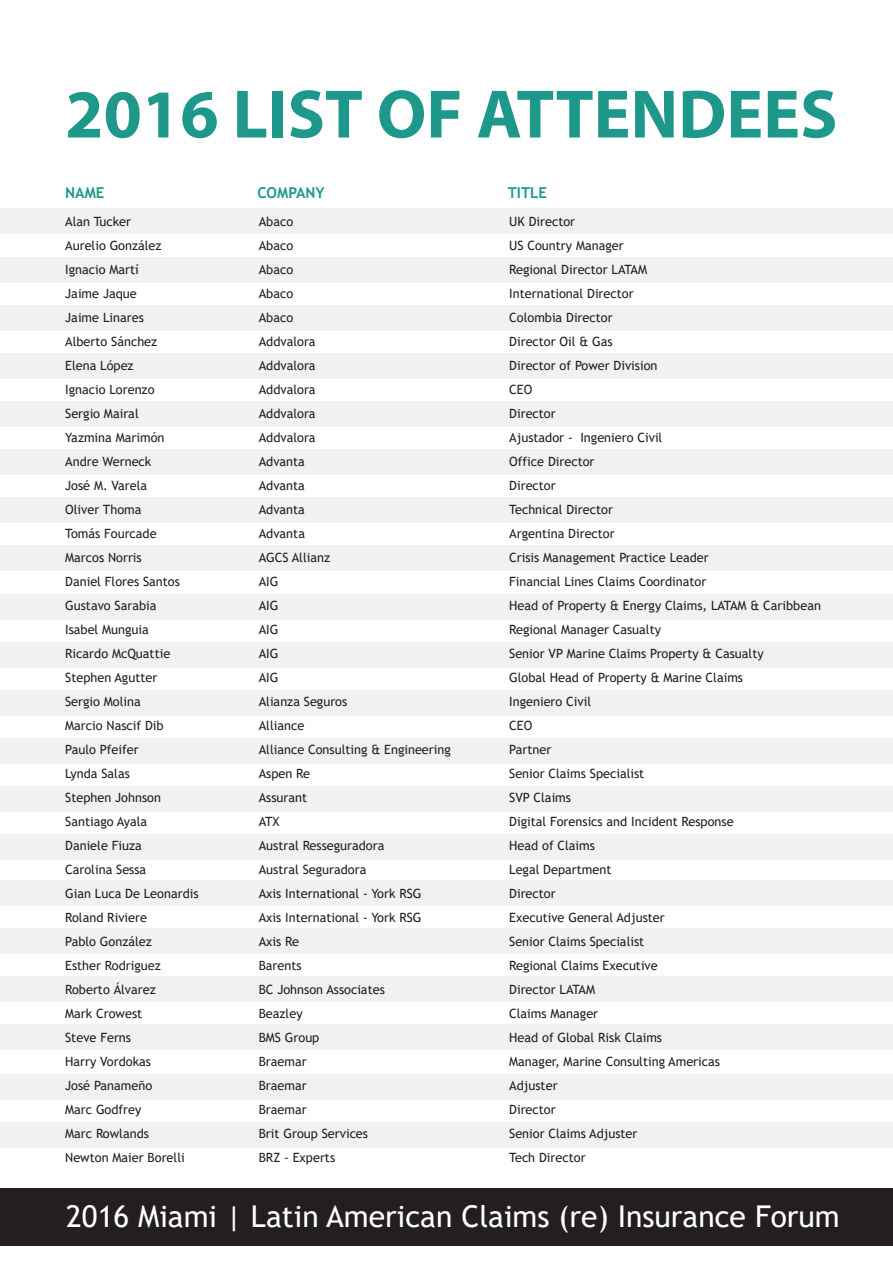
<style>
.page{position:relative;width:893px;height:1263px;background:#fff}
.page>*{position:absolute;margin:0;border:0;box-sizing:border-box;transform-origin:0 0}
.t1{font:700 69.15px "Myriad Pro";color:#1e988b}
.t2{font:30px "Trebuchet MS";color:#fff}
.t3{font:700 15px "Trebuchet MS";color:#1e988b}
.t4{font:12.75px "Trebuchet MS";color:#231f20}
</style>
<div class="page">
<div style="left:0;top:257px;width:893px;height:26px;background:#f1f1f2"></div>
<div style="left:0;top:305px;width:893px;height:26px;background:#f1f1f2"></div>
<div style="left:0;top:353px;width:893px;height:26px;background:#f1f1f2"></div>
<div style="left:0;top:401px;width:893px;height:26px;background:#f1f1f2"></div>
<div style="left:0;top:449px;width:893px;height:26px;background:#f1f1f2"></div>
<div style="left:0;top:497px;width:893px;height:26px;background:#f1f1f2"></div>
<div style="left:0;top:546px;width:893px;height:25px;background:#f1f1f2"></div>
<div style="left:0;top:594px;width:893px;height:25px;background:#f1f1f2"></div>
<div style="left:0;top:642px;width:893px;height:25px;background:#f1f1f2"></div>
<div style="left:0;top:690px;width:893px;height:26px;background:#f1f1f2"></div>
<div style="left:0;top:738px;width:893px;height:26px;background:#f1f1f2"></div>
<div style="left:0;top:786px;width:893px;height:26px;background:#f1f1f2"></div>
<div style="left:0;top:834px;width:893px;height:26px;background:#f1f1f2"></div>
<div style="left:0;top:880px;width:893px;height:26px;background:#f1f1f2"></div>
<div style="left:0;top:928px;width:893px;height:26px;background:#f1f1f2"></div>
<div style="left:0;top:976px;width:893px;height:26px;background:#f1f1f2"></div>
<div style="left:0;top:1024px;width:893px;height:26px;background:#f1f1f2"></div>
<div style="left:0;top:1074px;width:893px;height:26px;background:#f1f1f2"></div>
<div style="left:0;top:1122px;width:893px;height:26px;background:#f1f1f2"></div>
<div style="left:0;top:208px;width:893px;height:26px;background:#f1f1f2"></div>
<div style="left:0;top:1188px;width:893px;height:58px;background:#231f20"></div>
<h1 class="t1" style="left:65px;top:69px;width:774px">2016 LIST OF ATTENDEES</h1>
<p class="t3" style="left:65px;top:184px;width:41px">NAME</p>
<p class="t3" style="left:257px;top:184px;width:69px">COMPANY</p>
<p class="t3" style="left:508px;top:184px;width:41px">TITLE</p>
<p class="t4" style="left:65px;top:213px;width:67px">Alan Tucker</p>
<p class="t4" style="left:259px;top:213px;width:36px">Abaco</p>
<p class="t4" style="left:509px;top:213px;width:67px">UK Director</p>
<p class="t4" style="left:65px;top:237px;width:98px">Aurelio González</p>
<p class="t4" style="left:259px;top:237px;width:36px">Abaco</p>
<p class="t4" style="left:509px;top:237px;width:116px">US Country Manager</p>
<p class="t4" style="left:65px;top:261px;width:75px">Ignacio Martí</p>
<p class="t4" style="left:259px;top:261px;width:36px">Abaco</p>
<p class="t4" style="left:509px;top:261px;width:139px">Regional Director LATAM</p>
<p class="t4" style="left:65px;top:285px;width:73px">Jaime Jaque</p>
<p class="t4" style="left:259px;top:285px;width:36px">Abaco</p>
<p class="t4" style="left:509px;top:285px;width:126px">International Director</p>
<p class="t4" style="left:65px;top:309px;width:80px">Jaime Linares</p>
<p class="t4" style="left:259px;top:309px;width:36px">Abaco</p>
<p class="t4" style="left:509px;top:309px;width:105px">Colombia Director</p>
<p class="t4" style="left:65px;top:333px;width:94px">Alberto Sánchez</p>
<p class="t4" style="left:259px;top:333px;width:58px">Addvalora</p>
<p class="t4" style="left:509px;top:333px;width:105px">Director Oil &amp; Gas</p>
<p class="t4" style="left:65px;top:357px;width:70px">Elena López</p>
<p class="t4" style="left:259px;top:357px;width:58px">Addvalora</p>
<p class="t4" style="left:509px;top:357px;width:150px">Director of Power Division</p>
<p class="t4" style="left:65px;top:381px;width:91px">Ignacio Lorenzo</p>
<p class="t4" style="left:259px;top:381px;width:58px">Addvalora</p>
<p class="t4" style="left:509px;top:381px;width:25px">CEO</p>
<p class="t4" style="left:65px;top:405px;width:75px">Sergio Mairal</p>
<p class="t4" style="left:259px;top:405px;width:58px">Addvalora</p>
<p class="t4" style="left:509px;top:405px;width:48px">Director</p>
<p class="t4" style="left:65px;top:429px;width:101px">Yazmina Marimón</p>
<p class="t4" style="left:259px;top:429px;width:58px">Addvalora</p>
<p class="t4" style="left:509px;top:429px;width:155px">Ajustador - Ingeniero Civil</p>
<p class="t4" style="left:65px;top:453px;width:88px">Andre Werneck</p>
<p class="t4" style="left:259px;top:453px;width:48px">Advanta</p>
<p class="t4" style="left:509px;top:453px;width:87px">Office Director</p>
<p class="t4" style="left:65px;top:477px;width:83px">José M. Varela</p>
<p class="t4" style="left:259px;top:477px;width:48px">Advanta</p>
<p class="t4" style="left:509px;top:477px;width:48px">Director</p>
<p class="t4" style="left:65px;top:501px;width:78px">Oliver Thoma</p>
<p class="t4" style="left:259px;top:501px;width:48px">Advanta</p>
<p class="t4" style="left:509px;top:501px;width:105px">Technical Director</p>
<p class="t4" style="left:65px;top:525px;width:93px">Tomás Fourcade</p>
<p class="t4" style="left:259px;top:525px;width:48px">Advanta</p>
<p class="t4" style="left:509px;top:525px;width:107px">Argentina Director</p>
<p class="t4" style="left:65px;top:549px;width:78px">Marcos Norris</p>
<p class="t4" style="left:259px;top:549px;width:73px">AGCS Allianz</p>
<p class="t4" style="left:509px;top:549px;width:201px">Crisis Management Practice Leader</p>
<p class="t4" style="left:65px;top:573px;width:116px">Daniel Flores Santos</p>
<p class="t4" style="left:259px;top:573px;width:21px">AIG</p>
<p class="t4" style="left:509px;top:573px;width:199px">Financial Lines Claims Coordinator</p>
<p class="t4" style="left:65px;top:597px;width:93px">Gustavo Sarabia</p>
<p class="t4" style="left:259px;top:597px;width:21px">AIG</p>
<p class="t4" style="left:509px;top:597px;width:313px">Head of Property &amp; Energy Claims, LATAM &amp; Caribbean</p>
<p class="t4" style="left:65px;top:621px;width:85px">Isabel Munguia</p>
<p class="t4" style="left:259px;top:621px;width:21px">AIG</p>
<p class="t4" style="left:509px;top:621px;width:153px">Regional Manager Casualty</p>
<p class="t4" style="left:65px;top:645px;width:107px">Ricardo McQuattie</p>
<p class="t4" style="left:259px;top:645px;width:21px">AIG</p>
<p class="t4" style="left:509px;top:645px;width:256px">Senior VP Marine Claims Property &amp; Casualty</p>
<p class="t4" style="left:65px;top:669px;width:94px">Stephen Agutter</p>
<p class="t4" style="left:259px;top:669px;width:21px">AIG</p>
<p class="t4" style="left:509px;top:669px;width:235px">Global Head of Property &amp; Marine Claims</p>
<p class="t4" style="left:65px;top:693px;width:77px">Sergio Molina</p>
<p class="t4" style="left:259px;top:693px;width:90px">Alianza Seguros</p>
<p class="t4" style="left:509px;top:693px;width:83px">Ingeniero Civil</p>
<p class="t4" style="left:65px;top:717px;width:100px">Marcio Nascif Dib</p>
<p class="t4" style="left:259px;top:717px;width:47px">Alliance</p>
<p class="t4" style="left:509px;top:717px;width:25px">CEO</p>
<p class="t4" style="left:65px;top:741px;width:75px">Paulo Pfeifer</p>
<p class="t4" style="left:259px;top:741px;width:194px">Alliance Consulting &amp; Engineering</p>
<p class="t4" style="left:509px;top:741px;width:44px">Partner</p>
<p class="t4" style="left:65px;top:765px;width:66px">Lynda Salas</p>
<p class="t4" style="left:259px;top:765px;width:53px">Aspen Re</p>
<p class="t4" style="left:509px;top:765px;width:137px">Senior Claims Specialist</p>
<p class="t4" style="left:65px;top:789px;width:97px">Stephen Johnson</p>
<p class="t4" style="left:259px;top:789px;width:50px">Assurant</p>
<p class="t4" style="left:509px;top:789px;width:63px">SVP Claims</p>
<p class="t4" style="left:65px;top:813px;width:83px">Santiago Ayala</p>
<p class="t4" style="left:259px;top:813px;width:22px">ATX</p>
<p class="t4" style="left:509px;top:813px;width:226px">Digital Forensics and Incident Response</p>
<p class="t4" style="left:65px;top:837px;width:78px">Daniele Fiuza</p>
<p class="t4" style="left:259px;top:837px;width:127px">Austral Resseguradora</p>
<p class="t4" style="left:509px;top:837px;width:87px">Head of Claims</p>
<p class="t4" style="left:65px;top:861px;width:83px">Carolina Sessa</p>
<p class="t4" style="left:259px;top:861px;width:109px">Austral Seguradora</p>
<p class="t4" style="left:509px;top:861px;width:104px">Legal Department</p>
<p class="t4" style="left:65px;top:885px;width:135px">Gian Luca De Leonardis</p>
<p class="t4" style="left:259px;top:885px;width:164px">Axis International - York RSG</p>
<p class="t4" style="left:509px;top:885px;width:48px">Director</p>
<p class="t4" style="left:65px;top:909px;width:83px">Roland Riviere</p>
<p class="t4" style="left:259px;top:909px;width:164px">Axis International - York RSG</p>
<p class="t4" style="left:509px;top:909px;width:157px">Executive General Adjuster</p>
<p class="t4" style="left:65px;top:933px;width:88px">Pablo González</p>
<p class="t4" style="left:259px;top:933px;width:42px">Axis Re</p>
<p class="t4" style="left:509px;top:933px;width:137px">Senior Claims Specialist</p>
<p class="t4" style="left:65px;top:957px;width:97px">Esther Rodriguez</p>
<p class="t4" style="left:259px;top:957px;width:44px">Barents</p>
<p class="t4" style="left:509px;top:957px;width:150px">Regional Claims Executive</p>
<p class="t4" style="left:65px;top:981px;width:92px">Roberto Álvarez</p>
<p class="t4" style="left:259px;top:981px;width:128px">BC Johnson Associates</p>
<p class="t4" style="left:509px;top:981px;width:87px">Director LATAM</p>
<p class="t4" style="left:65px;top:1005px;width:79px">Mark Crowest</p>
<p class="t4" style="left:259px;top:1005px;width:45px">Beazley</p>
<p class="t4" style="left:509px;top:1005px;width:91px">Claims Manager</p>
<p class="t4" style="left:65px;top:1029px;width:67px">Steve Ferns</p>
<p class="t4" style="left:259px;top:1029px;width:62px">BMS Group</p>
<p class="t4" style="left:509px;top:1029px;width:154px">Head of Global Risk Claims</p>
<p class="t4" style="left:65px;top:1053px;width:87px">Harry Vordokas</p>
<p class="t4" style="left:259px;top:1053px;width:50px">Braemar</p>
<p class="t4" style="left:509px;top:1053px;width:212px">Manager, Marine Consulting Americas</p>
<p class="t4" style="left:65px;top:1077px;width:89px">José Panameño</p>
<p class="t4" style="left:259px;top:1077px;width:50px">Braemar</p>
<p class="t4" style="left:509px;top:1077px;width:50px">Adjuster</p>
<p class="t4" style="left:65px;top:1101px;width:78px">Marc Godfrey</p>
<p class="t4" style="left:259px;top:1101px;width:50px">Braemar</p>
<p class="t4" style="left:509px;top:1101px;width:48px">Director</p>
<p class="t4" style="left:65px;top:1125px;width:85px">Marc Rowlands</p>
<p class="t4" style="left:259px;top:1125px;width:111px">Brit Group Services</p>
<p class="t4" style="left:509px;top:1125px;width:130px">Senior Claims Adjuster</p>
<p class="t4" style="left:65px;top:1149px;width:121px">Newton Maier Borelli</p>
<p class="t4" style="left:259px;top:1149px;width:78px">BRZ - Experts</p>
<p class="t4" style="left:509px;top:1149px;width:78px">Tech Director</p>
<h2 class="t2" style="left:66px;top:1197px;width:775px">2016 Miami | Latin American Claims (re) Insurance Forum</h2>
</div>
